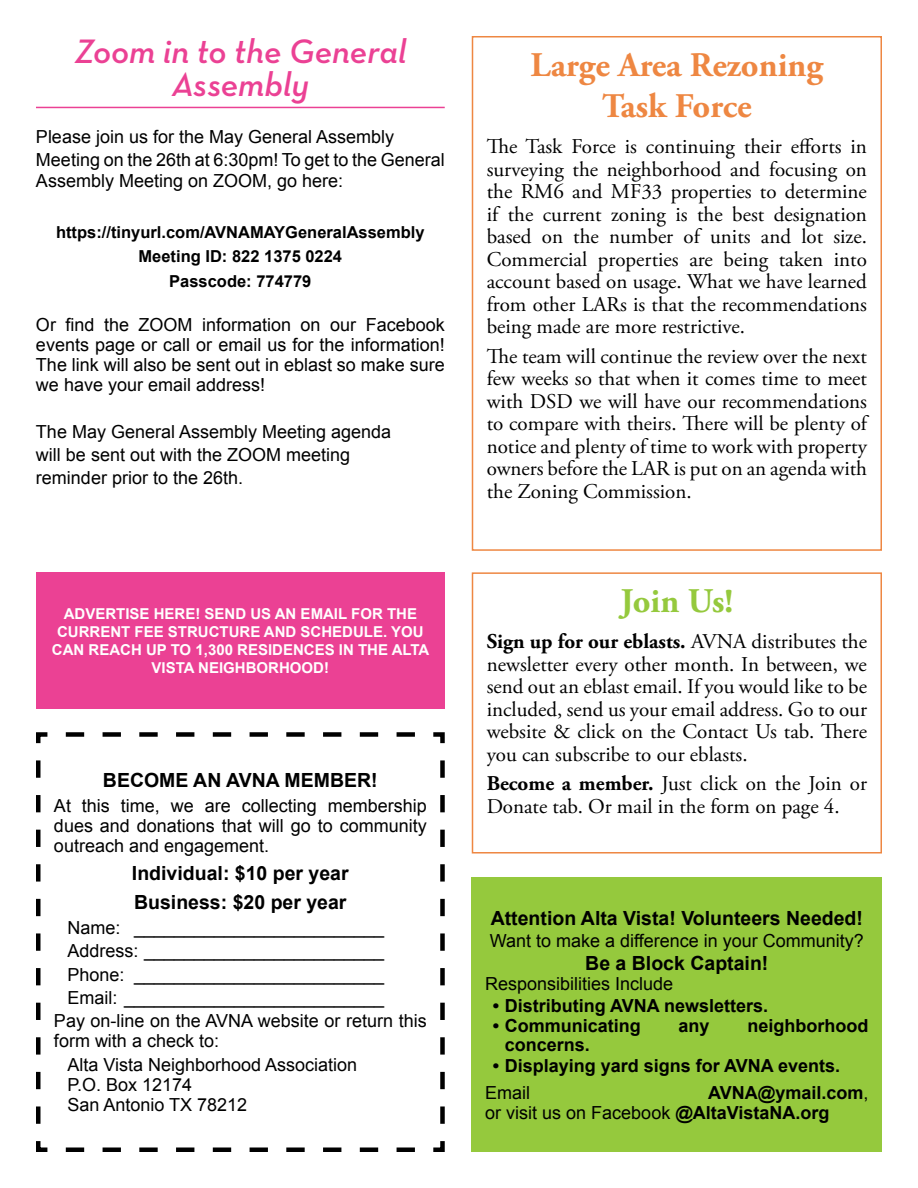
<style>
.page{position:relative;width:918px;height:1188px;background:#fff}
.page>*{position:absolute;margin:0;border:0;box-sizing:border-box;transform-origin:0 0}
.t1{font:700 34.5px/41.4px "Adobe Garamond Pro";color:#ee8742;text-align:center}
.t2{font:italic 600 34.5px/33px "Neutraface Text";color:#eb4194;text-align:center}
.t3{font:700 34.5px "Adobe Garamond Pro";letter-spacing:-.01em;color:#95c93d}
.t4{font:21px/22.5px "Adobe Garamond Pro";color:#000;text-align:justify}
.t5{font:700 19.5px/29.2px "Arial";color:#000}
.t6{font:18px/20.2px "Arial";color:#000}
.t7{font:700 18px/20.2px "Arial";color:#000}
.t8{font:700 16.5px/24.8px "Arial";color:#000;text-align:center}
.t9{font:700 15px/18px "Arial";color:#fff;text-align:center}
.s1{font-weight:700}
.s2{font-weight:400}
</style>
<div class="page">
<svg style="left:36px;top:732px;width:409px;height:420px"></svg>
<div style="left:472px;top:878px;width:410px;height:274px;background:#95c93d"></div>
<div style="left:36px;top:572px;width:409px;height:137px;background:#eb4194"></div>
<div style="left:472px;top:572px;width:410px;height:282px;border:2px solid #ee8742"></div>
<div style="left:472px;top:36px;width:410px;height:515px;border:2px solid #ee8742"></div>
<hr style="left:36px;top:107px;width:409px;height:1px;background:#eb4194">
<h1 class="t2" style="left:74px;top:34px;width:333px">Zoom in to the General<br>Assembly</h1>
<p class="t6" style="left:36px;top:125px;width:410px;line-height:23.2px">Please join us for the May General Assembly<br>Meeting on the 26th at 6:30pm! To get to the General</p>
<p class="t6" style="left:36px;top:170px;width:309px">Assembly Meeting on ZOOM, go here:</p>
<p class="t8" style="left:56px;top:220px;width:370px">https://tinyurl.com/AVNAMAYGeneralAssembly<br>Meeting ID: 822 1375 0224<br>Passcode: 774779</p>
<p class="t6" style="left:36px;top:314px;width:410px;text-align:justify">Or find the ZOOM information on our Facebook events page or call or email us for the information!<br>The link will also be sent out in eblast so make sure we have your email address!</p>
<p class="t6" style="left:36px;top:420px;width:357px;line-height:23.2px">The May General Assembly Meeting agenda will be sent out with the ZOOM meeting reminder prior to the 26th.</p>
<p class="t9" style="left:52px;top:605px;width:379px">ADVERTISE HERE! SEND US AN EMAIL FOR THE CURRENT FEE STRUCTURE AND SCHEDULE. YOU CAN REACH UP TO 1,300 RESIDENCES IN THE ALTA VISTA NEIGHBORHOOD!</p>
<p class="t5" style="left:103px;top:766px;width:276px">BECOME AN AVNA MEMBER!</p>
<p class="t6" style="left:54px;top:796px;width:374px;text-align:justify">At this time, we are collecting membership dues and donations that will go to community outreach and engagement.</p>
<p class="t5" style="left:132px;top:859px;width:218px">Individual: $10 per year<br>Business: $20 per year</p>
<p class="t6" style="left:67px;top:918px;width:318px">Name: _________________________</p>
<p class="t6" style="left:67px;top:941px;width:318px">Address: ________________________</p>
<p class="t6" style="left:67px;top:964px;width:318px">Phone: _________________________</p>
<p class="t6" style="left:67px;top:988px;width:318px">Email: __________________________</p>
<p class="t6" style="left:54px;top:1011px;width:374px">Pay on-line on the AVNA website or return this</p>
<p class="t6" style="left:67px;top:1030px;width:291px;line-height:23.2px;text-indent:-14px">form with a check to:<br>Alta Vista Neighborhood Association</p>
<p class="t6" style="left:67px;top:1075px;width:181px">P.O. Box 12174<br>San Antonio TX 78212</p>
<h1 class="t1" style="left:531px;top:45px;width:294px">Large Area Rezoning<br>Task Force</h1>
<p class="t4" style="left:487px;top:136px;width:382px">The Task Force is continuing their efforts in surveying the neighborhood and focusing on the RM6 and MF33 properties to determine if the current zoning is the best designation based on the number of units and lot size.<br>Commercial properties are being taken into account based on usage. What we have learned from other LARs is that the recommendations being made are more restrictive.</p>
<p class="t4" style="left:487px;top:345px;width:382px">The team will continue the review over the next few weeks so that when it comes time to meet with DSD we will have our recommendations to compare with theirs. There will be plenty of notice and plenty of time to work with property owners before the LAR is put on an agenda with the Zoning Commission.</p>
<h1 class="t3" style="left:620px;top:581px;width:114px">Join Us!</h1>
<p class="t4" style="left:487px;top:631px;width:382px"><span class="s1">Sign up for our eblasts.</span> AVNA distributes the newsletter every other month. In between, we send out an eblast email. If you would like to be included, send us your email address. Go to our website &amp; click on the Contact Us tab. There you can subscribe to our eblasts.</p>
<p class="t4" style="left:487px;top:773px;width:382px"><span class="s1">Become a member.</span> Just click on the Join or<br>Donate tab. Or mail in the form on page 4.</p>
<p class="t5" style="left:491px;top:904px;width:374px">Attention Alta Vista! Volunteers Needed!</p>
<p class="t6" style="left:490px;top:931px;width:376px">Want to make a difference in your Community?</p>
<p class="t5" style="left:585px;top:949px;width:185px">Be a Block Captain!</p>
<p class="t6" style="left:485px;top:974px;width:190px">Responsibilities Include</p>
<p class="t7" style="left:493px;top:997px;width:277px">• Distributing AVNA newsletters.</p>
<p class="t7" style="left:493px;top:1016px;width:150px">• Communicating</p>
<p class="t7" style="left:679px;top:1016px;width:33px">any</p>
<p class="t7" style="left:748px;top:1016px;width:122px">neighborhood</p>
<p class="t7" style="left:505px;top:1036px;width:87px">concerns.</p>
<p class="t7" style="left:493px;top:1056px;width:349px">• Displaying yard signs for AVNA events.</p>
<p class="t6" style="left:485px;top:1082px;width:46px">Email</p>
<p class="t7" style="left:485px;top:1083px;width:385px;text-indent:223px">AVNA@ymail.com<span class="s2">, or visit us on Facebook</span> @AltaVistaNA.org</p>
</div>
